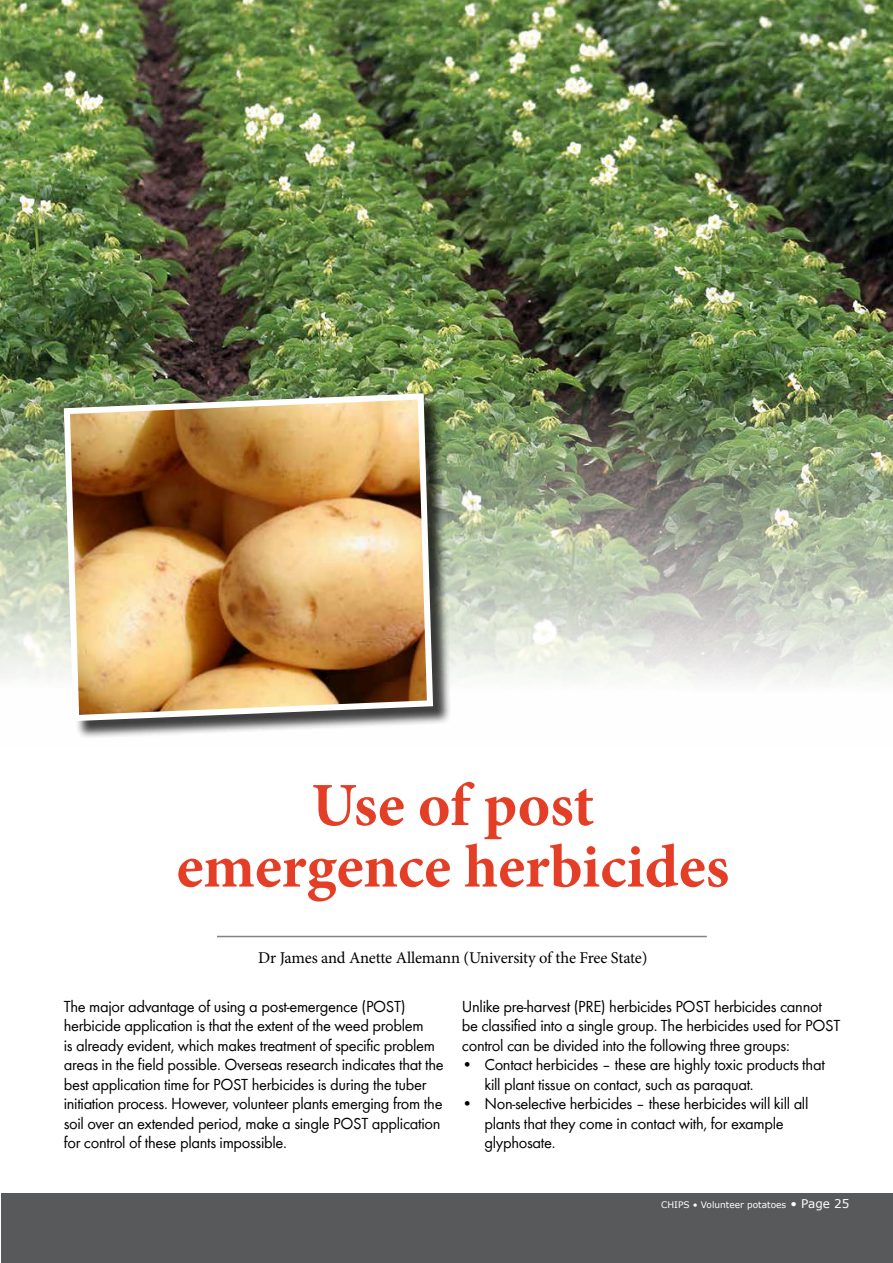
<style>
.page{position:relative;width:893px;height:1263px;background:#fff}
.page>*{position:absolute;margin:0;border:0;box-sizing:border-box;transform-origin:0 0}
.t1{font:700 61.5px/61.5px "Minion Pro";color:#e43e26;text-align:center}
.t2{font:16.5px/19.5px "Bright";letter-spacing:-.02em;color:#000}
.t3{font:16.5px "Minion Pro";letter-spacing:-.015em;color:#000}
.t4{font:9px "MS Reference Sans Serif";color:#fff}
.s1{font-size:12px}
</style>
<div class="page">
<div style="left:1px;top:1193px;width:892px;height:70px;background:#58595b"></div>
<hr style="left:217px;top:936px;width:490px;height:1px;background:#808285">
<img style="left:0;top:0;width:893px;height:682px">
<div style="left:66px;top:396px;width:385px;height:344px;background:#000;opacity:.75"></div>
<img style="left:61px;top:390px;width:375px;height:334px">
<h1 class="t1" style="left:176px;top:774px;width:554px">Use of post emergence herbicides</h1>
<p class="t3" style="left:258px;top:947px;width:391px">Dr James and Anette Allemann (University of the Free State)</p>
<p class="t2" style="left:64px;top:996px;width:381px">The major advantage of using a post-emergence (POST) herbicide application is that the extent of the weed problem<br>is already evident, which makes treatment of specific problem areas in the field possible. Overseas research indicates that the best application time for POST herbicides is during the tuber initiation process. However, volunteer plants emerging from the soil over an extended period, make a single POST application for control of these plants impossible.</p>
<p class="t2" style="left:462px;top:996px;width:380px">Unlike pre-harvest (PRE) herbicides POST herbicides cannot be classified into a single group. The herbicides used for POST control can be divided into the following three groups:</p>
<p class="t2" style="left:484px;top:1055px;width:342px;text-indent:-23px">• Contact herbicides – these are highly toxic products that kill plant tissue on contact, such as paraquat.</p>
<p class="t2" style="left:484px;top:1094px;width:326px;text-indent:-23px">• Non-selective herbicides – these herbicides will kill all plants that they come in contact with, for example glyphosate.</p>
<p class="t4" style="left:661px;top:1199px;width:190px">CHIPS • Volunteer potatoes <span class="s1">• Page 25</span></p>
</div>
